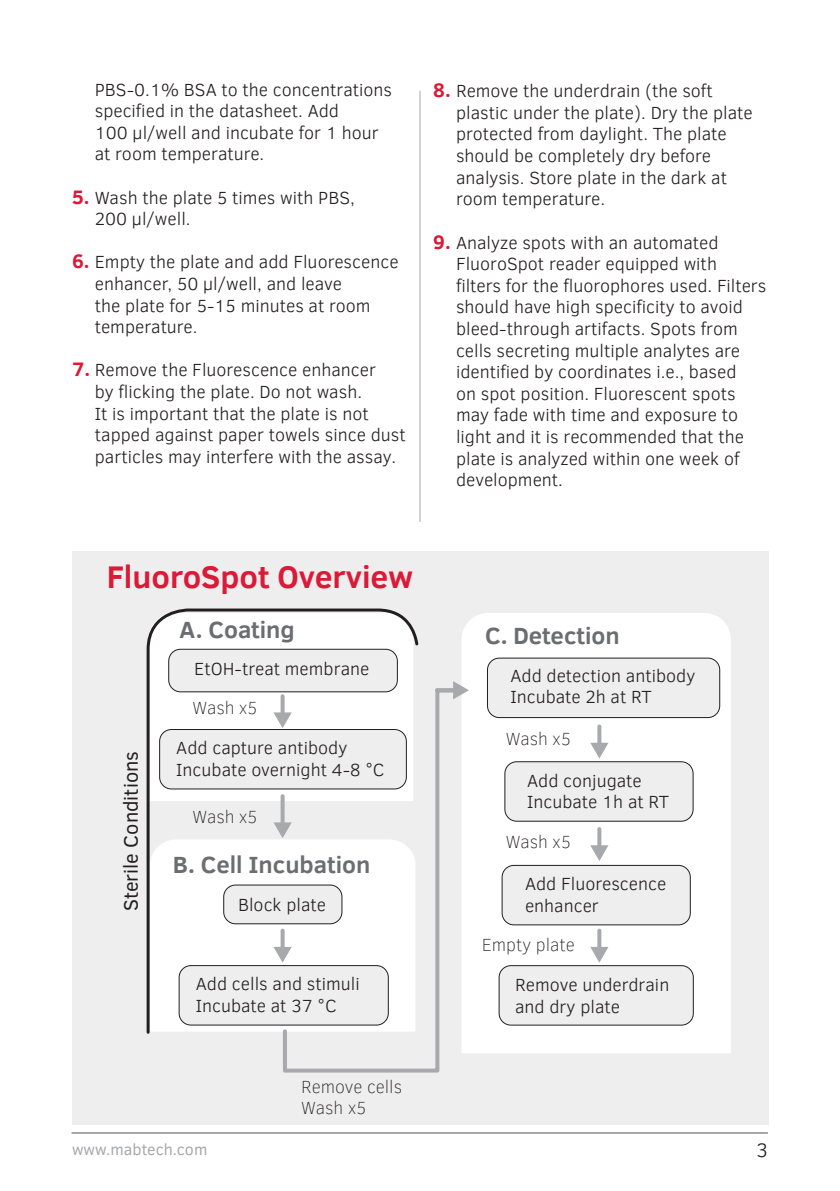
<style>
.page{position:relative;width:840px;height:1191px;background:#fff}
.page>*{position:absolute;margin:0;border:0;box-sizing:border-box;transform-origin:0 0}
.t1{font:700 32px "Clear Sans";color:#db1a37}
.t2{font:700 24px "Clear Sans";color:#6c6d70}
.ingress_Clearsans{font:20px "Clear Sans";color:#231f20}
.t3{font:300 20px "Clear Sans";color:#231f20}
.ingress_Clearsans-2{font:300 18px/21.6px "Clear Sans";color:#231f20}
.ingress_Clearsans-3{font:100 18px "Clear Sans";color:#231f20}
.t4{font:16px "Clear Sans";color:#a8a9ad}
.s1{font-weight:700;font-size:20px;color:#db1a37}
</style>
<div class="page">
<hr style="left:71px;top:1132px;width:696px;height:2px;background:#231f20">
<hr style="left:419px;top:91px;width:1px;height:1015px;background:#a8a9ad">
<div style="left:72px;top:551px;width:695px;height:574px;background:#eeeeef"></div>
<div style="left:71px;top:522px;width:696px;height:29px;background:#fff"></div>
<div style="left:462px;top:613px;width:268px;height:440px;background:#fff"></div>
<div style="left:487px;top:658px;width:232px;height:59px;background:#eeeeef;border-radius:12px"></div>
<div style="left:486px;top:657px;width:233px;height:61px;border:1px solid #231f20;border-radius:12px"></div>
<div style="left:504px;top:761px;width:188px;height:60px;background:#eeeeef;border-radius:12px"></div>
<div style="left:504px;top:761px;width:189px;height:60px;border:1px solid #231f20;border-radius:12px"></div>
<div style="left:502px;top:865px;width:188px;height:60px;background:#eeeeef;border-radius:12px"></div>
<div style="left:501px;top:865px;width:189px;height:60px;border:1px solid #231f20;border-radius:12px"></div>
<div style="left:499px;top:965px;width:194px;height:60px;background:#eeeeef;border-radius:12px"></div>
<div style="left:498px;top:965px;width:195px;height:60px;border:1px solid #231f20;border-radius:12px"></div>
<svg style="left:283px;top:688px;width:168px;height:385px"></svg>
<svg style="left:146px;top:608px;width:274px;height:427px"></svg>
<svg style="left:280px;top:696px;width:4px;height:14px"></svg>
<svg style="left:272px;top:710px;width:21px;height:20px"></svg>
<svg style="left:597px;top:726px;width:4px;height:15px"></svg>
<svg style="left:589px;top:741px;width:21px;height:19px"></svg>
<svg style="left:597px;top:829px;width:4px;height:14px"></svg>
<svg style="left:589px;top:843px;width:21px;height:20px"></svg>
<svg style="left:597px;top:930px;width:4px;height:15px"></svg>
<svg style="left:589px;top:945px;width:21px;height:19px"></svg>
<svg style="left:280px;top:796px;width:4px;height:24px"></svg>
<svg style="left:272px;top:820px;width:21px;height:20px"></svg>
<hr style="left:436px;top:688px;width:20px;height:4px;background:#a8a9ad">
<svg style="left:451px;top:679px;width:19px;height:21px"></svg>
<svg style="left:280px;top:930px;width:4px;height:15px"></svg>
<svg style="left:272px;top:945px;width:21px;height:19px"></svg>
<p class="ingress_Clearsans-2" style="left:95px;top:78px;width:299px">PBS-0.1% BSA to the concentrations specified in the datasheet. Add<br>100 µl/well and incubate for 1 hour at room temperature.</p>
<p class="ingress_Clearsans-2" style="left:95px;top:186px;width:261px;text-indent:-23px"><span class="s1">5.</span> Wash the plate 5 times with PBS,<br>200 µl/well.</p>
<p class="ingress_Clearsans-2" style="left:95px;top:251px;width:305px;text-indent:-23px"><span class="s1">6.</span> Empty the plate and add Fluorescence enhancer, 50 µl/well, and leave<br>the plate for 5-15 minutes at room temperature.</p>
<p class="ingress_Clearsans-2" style="left:95px;top:359px;width:312px;text-indent:-23px"><span class="s1">7.</span> Remove the Fluorescence enhancer<br>by flicking the plate. Do not wash.<br>It is important that the plate is not tapped against paper towels since dust particles may interfere with the assay.</p>
<p class="ingress_Clearsans-2" style="left:456px;top:80px;width:298px;text-indent:-23px"><span class="s1">8.</span> Remove the underdrain (the soft plastic under the plate). Dry the plate protected from daylight. The plate should be completely dry before analysis. Store plate in the dark at room temperature.</p>
<p class="ingress_Clearsans-2" style="left:456px;top:231px;width:311px;text-indent:-23px"><span class="s1">9.</span> Analyze spots with an automated FluoroSpot reader equipped with filters for the fluorophores used. Filters should have high specificity to avoid bleed-through artifacts. Spots from cells secreting multiple analytes are identified by coordinates i.e., based<br>on spot position. Fluorescent spots may fade with time and exposure to light and it is recommended that the plate is analyzed within one week of development.</p>
<h1 class="t1" style="left:107px;top:553px;width:307px">FluoroSpot Overview</h1>
<h2 class="t2" style="left:179px;top:612px;width:117px">A. Coating</h2>
<p class="ingress_Clearsans-2" style="left:194px;top:658px;width:176px">EtOH-treat membrane</p>
<p class="ingress_Clearsans" style="left:118px;top:911px;width:161px;rotate:-90deg">Sterile Conditions</p>
<p class="ingress_Clearsans-3" style="left:192px;top:695px;width:66px">Wash x5</p>
<p class="ingress_Clearsans-2" style="left:176px;top:737px;width:172px">Add capture antibody</p>
<p class="ingress_Clearsans-2" style="left:176px;top:758px;width:210px">Incubate overnight 4-8 °C</p>
<p class="ingress_Clearsans-3" style="left:192px;top:805px;width:66px">Wash x5</p>
<h2 class="t2" style="left:173px;top:847px;width:199px">B. Cell Incubation</h2>
<p class="ingress_Clearsans-2" style="left:238px;top:894px;width:89px">Block plate</p>
<p class="ingress_Clearsans-2" style="left:196px;top:973px;width:165px">Add cells and stimuli</p>
<p class="ingress_Clearsans-2" style="left:196px;top:995px;width:142px">Incubate at 37 °C</p>
<p class="ingress_Clearsans-3" style="left:301px;top:1074px;width:102px">Remove cells</p>
<p class="ingress_Clearsans-3" style="left:301px;top:1096px;width:66px">Wash x5</p>
<h2 class="t2" style="left:485px;top:618px;width:136px">C. Detection</h2>
<p class="ingress_Clearsans-2" style="left:510px;top:664px;width:186px">Add detection antibody</p>
<p class="ingress_Clearsans-2" style="left:510px;top:686px;width:143px">Incubate 2h at RT</p>
<p class="ingress_Clearsans-3" style="left:505px;top:727px;width:66px">Wash x5</p>
<p class="ingress_Clearsans-2" style="left:527px;top:769px;width:116px">Add conjugate</p>
<p class="ingress_Clearsans-2" style="left:527px;top:791px;width:143px">Incubate 1h at RT</p>
<p class="ingress_Clearsans-3" style="left:505px;top:829px;width:66px">Wash x5</p>
<p class="ingress_Clearsans-2" style="left:524px;top:873px;width:143px">Add Fluorescence</p>
<p class="ingress_Clearsans-2" style="left:524px;top:894px;width:75px">enhancer</p>
<p class="ingress_Clearsans-3" style="left:481px;top:932px;width:94px">Empty plate</p>
<p class="ingress_Clearsans-2" style="left:515px;top:974px;width:156px">Remove underdrain</p>
<p class="ingress_Clearsans-2" style="left:515px;top:995px;width:106px">and dry plate</p>
<p class="t4" style="left:72px;top:1138px;width:137px">www.mabtech.com</p>
<p class="t3" style="left:756px;top:1136px;width:13px">3</p>
</div>
